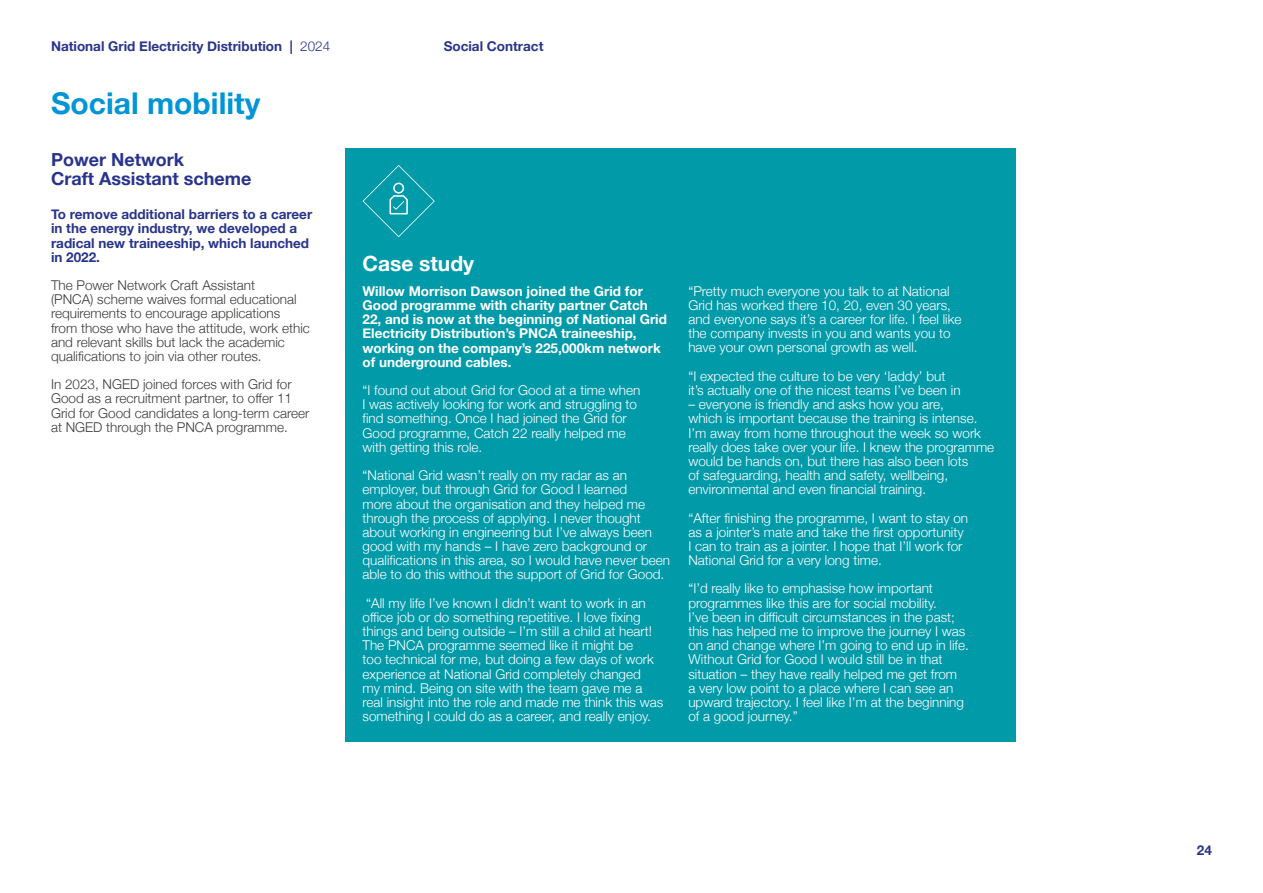
<style>
.page{position:relative;width:1263px;height:893px;background:#fff}
.page>*{position:absolute;margin:0;border:0;box-sizing:border-box;transform-origin:0 0}
.t1{font:700 30px "Helvetica Neue";color:#0095d7}
.t2{font:700 21px "Helvetica Neue";color:#fff}
.t3{font:700 18px/18.9px "Helvetica Neue";color:#28348b}
.t4{font:300 13.5px/14.1px "Helvetica Neue";color:#fff}
.t5{font:300 13.5px/14.1px "Helvetica Neue";color:#3c3c3b}
.t6{font:700 13.5px/14.1px "Helvetica Neue";color:#fff}
.t7{font:700 13.5px/14.2px "Helvetica Neue";color:#28348b}
.s1{font-weight:300}
</style>
<div class="page">
<div style="left:345px;top:148px;width:671px;height:594px;background:#009aa9"></div>
<svg style="left:362px;top:165px;width:73px;height:72px"></svg>
<p class="t7" style="left:51px;top:39px;width:281px">National Grid Electricity Distribution | <span class="s1">2024</span></p>
<p class="t7" style="left:444px;top:39px;width:101px">Social Contract</p>
<h1 class="t1" style="left:51px;top:80px;width:211px">Social mobility</h1>
<h3 class="t3" style="left:51px;top:150px;width:202px">Power Network<br>Craft Assistant scheme</h3>
<p class="t7" style="left:51px;top:208px;width:263px">To remove additional barriers to a career in the energy industry, we developed a radical new traineeship, which launched in 2022.</p>
<p class="t5" style="left:51px;top:277px;width:260px">The Power Network Craft Assistant<br>(PNCA) scheme waives formal educational requirements to encourage applications from those who have the attitude, work ethic and relevant skills but lack the academic qualifications to join via other routes.</p>
<p class="t5" style="left:51px;top:376px;width:260px">In 2023, NGED joined forces with Grid for Good as a recruitment partner, to offer 11<br>Grid for Good candidates a long-term career at NGED through the PNCA programme.</p>
<h2 class="t2" style="left:362px;top:247px;width:113px">Case study</h2>
<p class="t6" style="left:362px;top:284px;width:306px">Willow Morrison Dawson joined the Grid for Good programme with charity partner Catch 22, and is now at the beginning of National Grid Electricity Distribution’s PNCA traineeship, working on the company’s 225,000km network of underground cables.</p>
<p class="t4" style="left:362px;top:382px;width:279px">“I found out about Grid for Good at a time when I was actively looking for work and struggling to find something. Once I had joined the Grid for Good programme, Catch 22 really helped me with getting this role.</p>
<p class="t4" style="left:362px;top:467px;width:309px">“National Grid wasn’t really on my radar as an employer, but through Grid for Good I learned<br>more about the organisation and they helped me through the process of applying. I never thought about working in engineering but I’ve always been good with my hands – I have zero background or qualifications in this area, so I would have never been able to do this without the support of Grid for Good.</p>
<p class="t4" style="left:362px;top:595px;width:302px">“All my life I’ve known I didn’t want to work in an office job or do something repetitive. I love fixing things and being outside – I’m still a child at heart!<br>The PNCA programme seemed like it might be<br>too technical for me, but doing a few days of work experience at National Grid completely changed<br>my mind. Being on site with the team gave me a real insight into the role and made me think this was something I could do as a career, and really enjoy.</p>
<p class="t4" style="left:688px;top:283px;width:275px">“Pretty much everyone you talk to at National Grid has worked there 10, 20, even 30 years, and everyone says it’s a career for life. I feel like the company invests in you and wants you to have your own personal growth as well.</p>
<p class="t4" style="left:688px;top:368px;width:274px">“I expected the culture to be very ‘laddy’ but it’s actually one of the nicest teams I’ve been in</p>
<p class="t4" style="left:688px;top:396px;width:307px">– everyone is friendly and asks how you are,<br>which is important because the training is intense.<br>I’m away from home throughout the week so work really does take over your life. I knew the programme would be hands on, but there has also been lots<br>of safeguarding, health and safety, wellbeing, environmental and even financial training.</p>
<p class="t4" style="left:688px;top:510px;width:281px">“After finishing the programme, I want to stay on as a jointer’s mate and take the first opportunity I can to train as a jointer. I hope that I’ll work for National Grid for a very long time.</p>
<p class="t4" style="left:688px;top:581px;width:282px">“I’d really like to emphasise how important programmes like this are for social mobility.<br>I’ve been in difficult circumstances in the past; this has helped me to improve the journey I was on and change where I’m going to end up in life.<br>Without Grid for Good I would still be in that situation – they have really helped me get from<br>a very low point to a place where I can see an upward trajectory. I feel like I’m at the beginning of a good journey.”</p>
<p class="t7" style="left:1197px;top:843px;width:17px">24</p>
</div>
